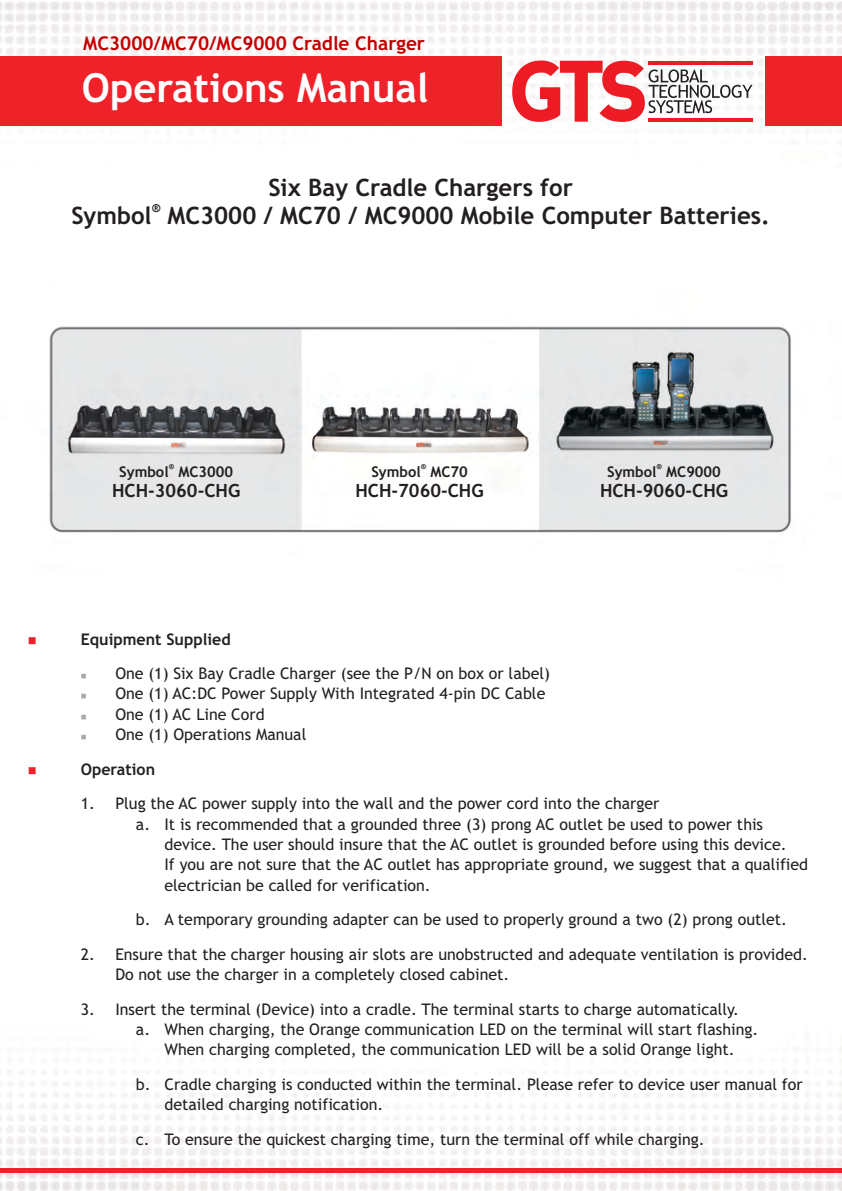
<style>
.page{position:relative;width:842px;height:1191px;background:#fff}
.page>*{position:absolute;margin:0;border:0;box-sizing:border-box;transform-origin:0 0}
.t1{font:700 40px "Trebuchet MS";color:#fff}
.t2{font:700 24px "Trebuchet MS";color:#231f20}
.t3{font:700 19px "Trebuchet MS";color:#c20000}
.t4{font:700 18.2px "Trebuchet MS";color:#231f20}
.t5{font:16px/20.4px "Trebuchet MS";color:#231f20}
.t6{font:700 16px "Trebuchet MS";color:#231f20}
.t7{font:700 14.8px "Trebuchet MS";color:#231f20}
.t8{font:12px "Wingdings";color:#ee2228}
.t9{font:700 12px "Trebuchet MS";color:#231f20}
.t10{font:8px "Wingdings";color:#a7a9ac}
.t11{font:700 7.4px "Trebuchet MS";color:#231f20}
</style>
<div class="page">
<img style="left:0;top:1px;width:841px;height:1189px">
<div style="left:0;top:1168px;width:841px;height:5px;background:#ee2228"></div>
<svg style="left:512px;top:60px;width:240px;height:62px"></svg>
<div style="left:0;top:56px;width:501px;height:70px;background:#ee2228"></div>
<div style="left:765px;top:56px;width:76px;height:70px;background:#ee2228"></div>
<p class="t3" style="left:83px;top:36px;width:343px">MC3000/MC70/MC9000 Cradle Charger</p>
<h1 class="t1" style="left:82px;top:73px;width:348px">Operations Manual</h1>
<h2 class="t2" style="left:268px;top:178px;width:306px">Six Bay Cradle Chargers for</h2>
<p class="t9" style="left:152px;top:203px;width:10px">®</p>
<h2 class="t2" style="left:71px;top:206px;width:700px">Symbol MC3000 / MC70 / MC9000 Mobile Computer Batteries.</h2>
<p class="t11" style="left:169px;top:464px;width:7px">®</p>
<p class="t7" style="left:119px;top:465px;width:115px">Symbol MC3000</p>
<p class="t4" style="left:112px;top:483px;width:130px">HCH-3060-CHG</p>
<p class="t11" style="left:420px;top:464px;width:7px">®</p>
<p class="t7" style="left:371px;top:465px;width:98px">Symbol MC70</p>
<p class="t4" style="left:355px;top:483px;width:130px">HCH-7060-CHG</p>
<p class="t11" style="left:656px;top:464px;width:7px">®</p>
<p class="t7" style="left:607px;top:465px;width:115px">Symbol MC9000</p>
<p class="t4" style="left:600px;top:483px;width:130px">HCH-9060-CHG</p>
<p class="t8" style="left:28px;top:635px;width:10px">■</p>
<p class="t6" style="left:81px;top:633px;width:151px">Equipment Supplied</p>
<p class="t5" style="left:115px;top:664px;width:436px">One (1) Six Bay Cradle Charger (see the P/N on box or label)</p>
<p class="t10" style="left:81px;top:673px;width:7px">■</p>
<p class="t10" style="left:81px;top:693px;width:7px">■</p>
<p class="t10" style="left:81px;top:713px;width:7px">■</p>
<p class="t10" style="left:81px;top:734px;width:7px">■</p>
<p class="t5" style="left:115px;top:685px;width:431px">One (1) AC:DC Power Supply With Integrated 4-pin DC Cable</p>
<p class="t5" style="left:115px;top:705px;width:151px">One (1) AC Line Cord</p>
<p class="t5" style="left:115px;top:726px;width:192px">One (1) Operations Manual</p>
<p class="t8" style="left:28px;top:765px;width:10px">■</p>
<p class="t6" style="left:81px;top:763px;width:76px">Operation</p>
<p class="t5" style="left:81px;top:794px;width:580px">1. Plug the AC power supply into the wall and the power cord into the charger</p>
<p class="t5" style="left:136px;top:815px;width:628px">a. It is recommended that a grounded three (3) prong AC outlet be used to power this</p>
<p class="t5" style="left:164px;top:835px;width:623px">device. The user should insure that the AC outlet is grounded before using this device.</p>
<p class="t5" style="left:164px;top:856px;width:645px">If you are not sure that the AC outlet has appropriate ground, we suggest that a qualified</p>
<p class="t5" style="left:164px;top:876px;width:268px">electrician be called for verification.</p>
<p class="t5" style="left:136px;top:910px;width:652px">b. A temporary grounding adapter can be used to properly ground a two (2) prong outlet.</p>
<p class="t5" style="left:115px;top:945px;width:694px;text-indent:-34px">2. Ensure that the charger housing air slots are unobstructed and adequate ventilation is provided.<br>Do not use the charger in a completely closed cabinet.</p>
<p class="t5" style="left:81px;top:1000px;width:659px">3. Insert the terminal (Device) into a cradle. The terminal starts to charge automatically.</p>
<p class="t5" style="left:136px;top:1020px;width:624px">a. When charging, the Orange communication LED on the terminal will start flashing.</p>
<p class="t5" style="left:164px;top:1041px;width:571px">When charging completed, the communication LED will be a solid Orange light.</p>
<p class="t5" style="left:164px;top:1075px;width:639px;text-indent:-29px">b. Cradle charging is conducted within the terminal. Please refer to device user manual for detailed charging notification.</p>
<p class="t5" style="left:136px;top:1130px;width:570px">c. To ensure the quickest charging time, turn the terminal off while charging.</p>
</div>
